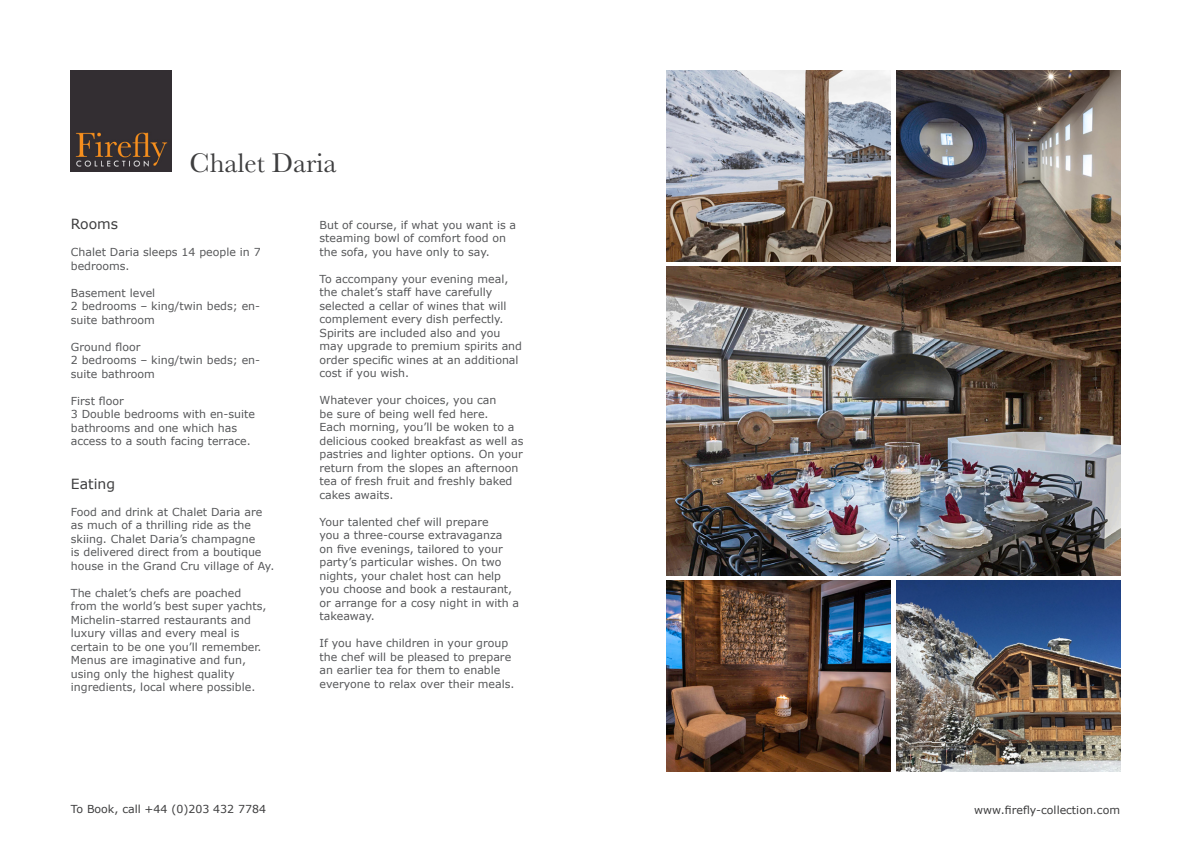
<style>
.page{position:relative;width:1191px;height:842px;background:#fff}
.page>*{position:absolute;margin:0;border:0;box-sizing:border-box;transform-origin:0 0}
.t1{font:28px "Baskerville";color:#3e3e3f}
.t2{font:14px "Verdana";color:#3e3e3f}
.t3{font:11px/13.5px "Verdana";color:#57585a}
.t4{font:11px "Verdana";color:#3e3e3f}
</style>
<div class="page">
<img style="left:71px;top:71px;width:101px;height:101px">
<img style="left:666px;top:267px;width:454px;height:308px">
<img style="left:896px;top:581px;width:224px;height:190px">
<img style="left:666px;top:581px;width:224px;height:190px">
<img style="left:666px;top:71px;width:224px;height:190px">
<img style="left:896px;top:71px;width:224px;height:190px">
<p class="t1" style="left:190px;top:145px;width:149px">Chalet Daria</p>
<p class="t2" style="left:71px;top:214px;width:49px">Rooms</p>
<p class="t3" style="left:71px;top:245px;width:191px">Chalet Daria sleeps 14 people in 7 bedrooms.</p>
<p class="t3" style="left:71px;top:286px;width:86px">Basement level</p>
<p class="t3" style="left:71px;top:299px;width:191px">2 bedrooms – king/twin beds; en&shy;suite bathroom</p>
<p class="t3" style="left:71px;top:340px;width:71px">Ground floor</p>
<p class="t3" style="left:71px;top:353px;width:191px">2 bedrooms – king/twin beds; en&shy;suite bathroom</p>
<p class="t3" style="left:71px;top:394px;width:54px">First floor</p>
<p class="t3" style="left:71px;top:407px;width:186px">3 Double bedrooms with en-suite bathrooms and one which has access to a south facing terrace.</p>
<p class="t2" style="left:71px;top:474px;width:46px">Eating</p>
<p class="t3" style="left:71px;top:505px;width:205px">Food and drink at Chalet Daria are as much of a thrilling ride as the skiing. Chalet Daria’s champagne<br>is delivered direct from a boutique house in the Grand Cru village of Ay.</p>
<p class="t3" style="left:71px;top:586px;width:197px">The chalet’s chefs are poached from the world’s best super yachts, Michelin-starred restaurants and luxury villas and every meal is certain to be one you’ll remember.<br>Menus are imaginative and fun, using only the highest quality ingredients, local where possible.</p>
<p class="t4" style="left:71px;top:801px;width:197px">To Book, call +44 (0)203 432 7784</p>
<p class="t3" style="left:319px;top:218px;width:198px">But of course, if what you want is a steaming bowl of comfort food on the sofa, you have only to say.</p>
<p class="t3" style="left:319px;top:272px;width:204px">To accompany your evening meal, the chalet’s staff have carefully selected a cellar of wines that will complement every dish perfectly.<br>Spirits are included also and you may upgrade to premium spirits and order specific wines at an additional cost if you wish.</p>
<p class="t3" style="left:319px;top:393px;width:205px">Whatever your choices, you can<br>be sure of being well fed here.<br>Each morning, you’ll be woken to a delicious cooked breakfast as well as pastries and lighter options. On your return from the slopes an afternoon tea of fresh fruit and freshly baked cakes awaits.</p>
<p class="t3" style="left:319px;top:515px;width:201px">Your talented chef will prepare<br>you a three-course extravaganza<br>on five evenings, tailored to your party’s particular wishes. On two nights, your chalet host can help you choose and book a restaurant, or arrange for a cosy night in with a takeaway.</p>
<p class="t3" style="left:319px;top:636px;width:196px">If you have children in your group the chef will be pleased to prepare an earlier tea for them to enable everyone to relax over their meals.</p>
<p class="t4" style="left:974px;top:802px;width:147px">www.firefly-collection.com</p>
</div>
